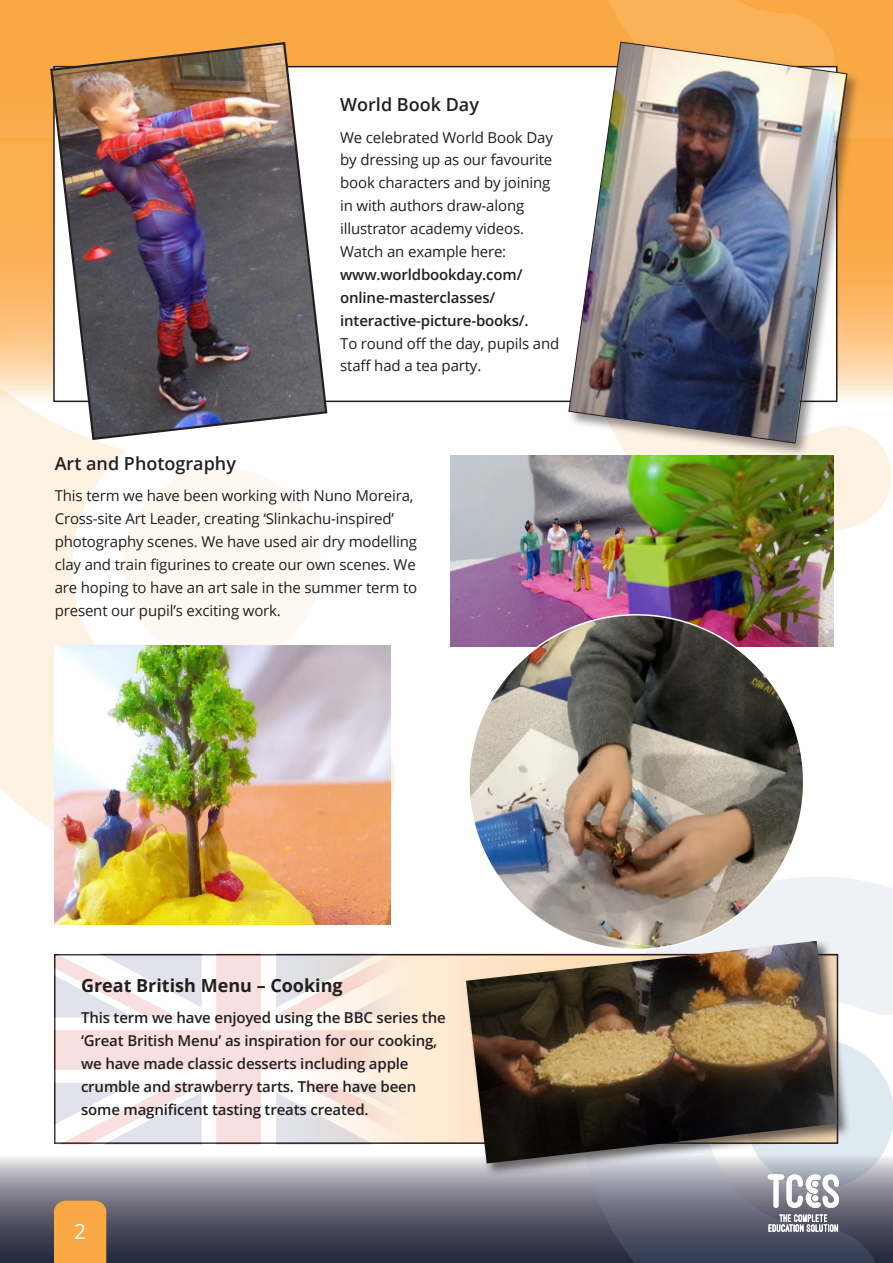
<style>
.page{position:relative;width:893px;height:1263px;background:#fff}
.page>*{position:absolute;margin:0;border:0;box-sizing:border-box;transform-origin:0 0}
.t1{font:21px "Open Sans";color:#fff}
.t2{font:600 18px "Open Sans";color:#231f20}
.t3{font:700 18px "Open Sans";color:#231f20}
.t4{font:15px/22.8px "Open Sans";letter-spacing:-.01em;color:#231f20}
.t5{font:600 15px/23px "Open Sans";letter-spacing:-.01em;color:#231f20}
.s1{font-weight:600}
</style>
<div class="page">
<svg style="left:0;top:1157px;width:582px;height:106px;background:#6f707e"></svg>
<svg style="left:582px;top:877px;width:311px;height:386px;background:#9497a4"></svg>
<div style="left:0;top:0;width:893px;height:328px;background:#faa843"></div>
<svg style="left:609px;top:0;width:220px;height:40px"></svg>
<div style="left:0;top:139px;width:893px;height:328px;background:#fff"></div>
<div style="left:862px;top:136px;width:31px;height:88px;background:#faa843"></div>
<svg style="left:834px;top:224px;width:59px;height:308px"></svg>
<svg style="left:0;top:142px;width:49px;height:227px;background:#fab664"></svg>
<svg style="left:0;top:369px;width:402px;height:511px"></svg>
<div style="left:54px;top:1200px;width:52px;height:63px;background:#faa843"></div>
<div style="left:54px;top:67px;width:783px;height:334px;background:#fff"></div>
<div style="left:99px;top:954px;width:738px;height:189px;background:#fee9d1"></div>
<img style="left:49px;top:42px;width:280px;height:399px">
<img style="left:55px;top:646px;width:336px;height:278px">
<svg style="left:745px;top:1040px;width:148px;height:168px"></svg>
<svg style="left:768px;top:1214px;width:70px;height:18px"></svg>
<div style="left:567px;top:40px;width:295px;height:418px;background:#231f20;opacity:.5"></div>
<img style="left:568px;top:41px;width:280px;height:403px">
<img style="left:451px;top:455px;width:383px;height:192px">
<img style="left:469px;top:615px;width:335px;height:334px;border-radius:167px">
<div style="left:464px;top:939px;width:387px;height:238px;background:#231f20;opacity:.65"></div>
<img style="left:466px;top:941px;width:371px;height:222px">
<img style="left:54px;top:954px;width:371px;height:190px">
<p class="t2" style="left:340px;top:92px;width:140px">World Book Day</p>
<p class="t4" style="left:340px;top:125px;width:221px">We celebrated World Book Day by dressing up as our favourite book characters and by joining in with authors draw-along illustrator academy videos.<br>Watch an example here: <span class="s1">www.worldbookday.com/ online-masterclasses/ interactive-picture-books/.<br></span>To round off the day, pupils and staff had a tea party.</p>
<p class="t2" style="left:55px;top:451px;width:183px">Art and Photography</p>
<p class="t4" style="left:55px;top:484px;width:364px">This term we have been working with Nuno Moreira, Cross-site Art Leader, creating ‘Slinkachu-inspired’ photography scenes. We have used air dry modelling clay and train figurines to create our own scenes. We are hoping to have an art sale in the summer term to present our pupil’s exciting work.</p>
<p class="t3" style="left:81px;top:973px;width:263px">Great British Menu – Cooking</p>
<p class="t5" style="left:81px;top:1006px;width:366px">This term we have enjoyed using the BBC series the ‘Great British Menu’ as inspiration for our cooking, we have made classic desserts including apple crumble and strawberry tarts. There have been some magnificent tasting treats created.</p>
<p class="t1" style="left:74px;top:1217px;width:14px">2</p>
</div>
